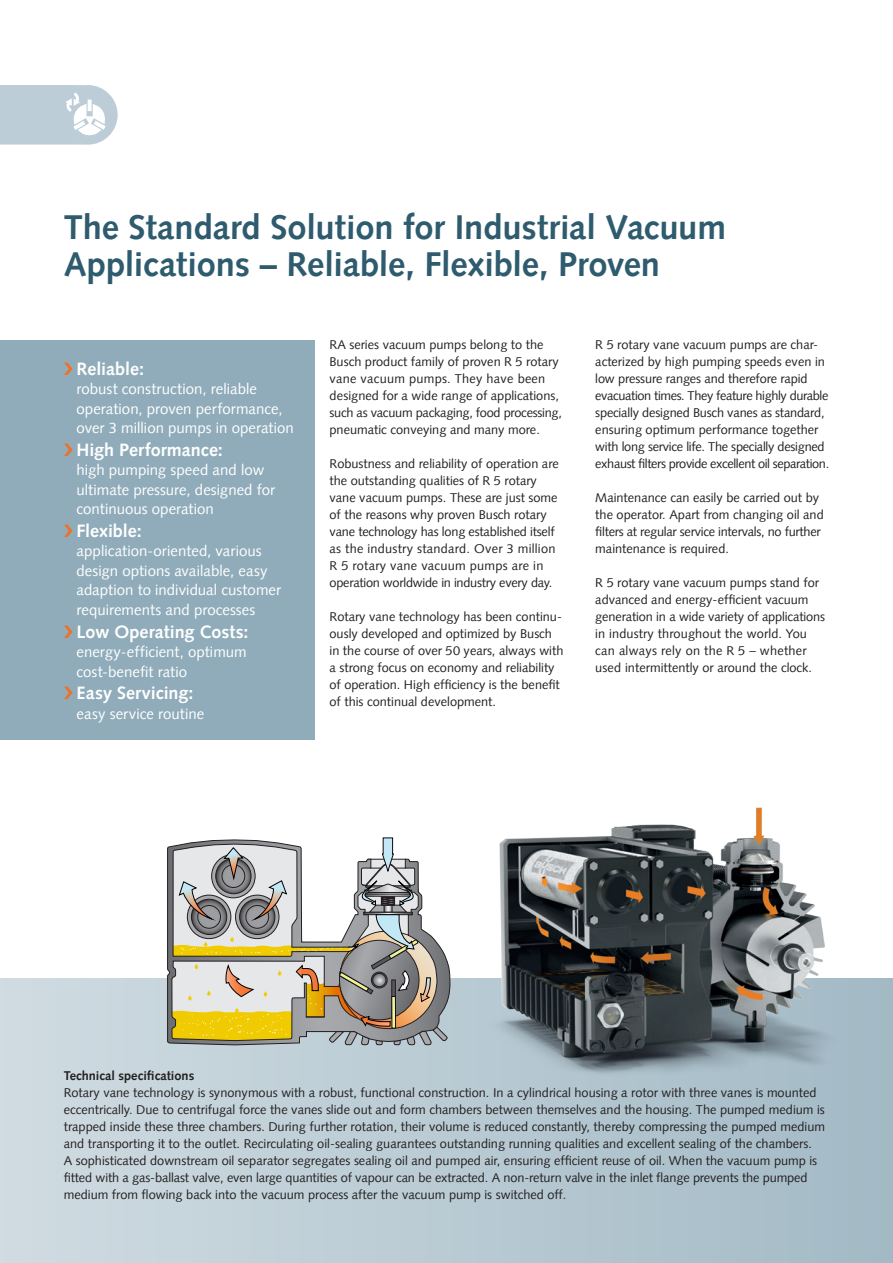
<style>
.page{position:relative;width:893px;height:1263px;background:#fff}
.page>*{position:absolute;margin:0;border:0;box-sizing:border-box;transform-origin:0 0}
.t1{font:700 34.5px/37.5px "Syntax LT";letter-spacing:-.005em;color:#2e5b6e}
.t2{font:700 18px "Syntax LT";color:#fff}
.t3{font:15px/19.5px "Syntax LT";color:#fff}
.t4{font:12.75px/17px "Syntax LT";color:#231f20}
.t5{font:700 12.75px "Syntax LT";color:#231f20}
</style>
<div class="page">
<svg style="left:0;top:85px;width:118px;height:60px"></svg>
<div style="left:0;top:978px;width:893px;height:285px;background:linear-gradient(to right,#d0dce2,#a2bac5)"></div>
<svg style="left:167px;top:846px;width:284px;height:199px"></svg>
<svg style="left:169px;top:838px;width:278px;height:216px"></svg>
<img style="left:481px;top:807px;width:402px;height:282px">
<div style="left:0;top:340px;width:315px;height:400px;background:#90acba"></div>
<h1 class="t1" style="left:64px;top:208px;width:664px">The Standard Solution for Industrial Vacuum<br>Applications – Reliable, Flexible, Proven</h1>
<h2 class="t2" style="left:77px;top:358px;width:69px">Reliable:</h2>
<p class="t3" style="left:77px;top:380px;width:219px">robust construction, reliable operation, proven performance, over 3 million pumps in operation</p>
<h2 class="t2" style="left:77px;top:439px;width:148px">High Performance:</h2>
<p class="t3" style="left:77px;top:461px;width:200px">high pumping speed and low ultimate pressure, designed for continuous operation</p>
<h2 class="t2" style="left:77px;top:520px;width:67px">Flexible:</h2>
<p class="t3" style="left:77px;top:542px;width:206px">application-oriented, various design options available, easy adaption to individual customer requirements and processes</p>
<h2 class="t2" style="left:77px;top:621px;width:174px">Low Operating Costs:</h2>
<p class="t3" style="left:77px;top:642px;width:172px">energy-efficient, optimum cost-benefit ratio</p>
<h2 class="t2" style="left:77px;top:682px;width:118px">Easy Servicing:</h2>
<p class="t3" style="left:77px;top:704px;width:129px">easy service routine</p>
<p class="t4" style="left:330px;top:336px;width:234px">RA series vacuum pumps belong to the Busch product family of proven R 5 rotary vane vacuum pumps. They have been designed for a wide range of applications, such as vacuum packaging, food processing, pneumatic conveying and many more.</p>
<p class="t4" style="left:330px;top:455px;width:231px">Robustness and reliability of operation are the outstanding qualities of R 5 rotary vane vacuum pumps. These are just some of the reasons why proven Busch rotary vane technology has long established itself as the industry standard. Over 3 million R 5 rotary vane vacuum pumps are in operation worldwide in industry every day.</p>
<p class="t4" style="left:330px;top:608px;width:235px">Rotary vane technology has been continu&shy;ously developed and optimized by Busch in the course of over 50 years, always with a strong focus on economy and reliability of operation. High efficiency is the benefit of this continual development.</p>
<p class="t4" style="left:595px;top:336px;width:235px">R 5 rotary vane vacuum pumps are char&shy;acterized by high pumping speeds even in low pressure ranges and therefore rapid evacuation times. They feature highly durable specially designed Busch vanes as standard, ensuring optimum performance together with long service life. The specially designed exhaust filters provide excellent oil separation.</p>
<p class="t4" style="left:595px;top:489px;width:230px">Maintenance can easily be carried out by the operator. Apart from changing oil and filters at regular service intervals, no further maintenance is required.</p>
<p class="t4" style="left:595px;top:574px;width:231px">R 5 rotary vane vacuum pumps stand for advanced and energy-efficient vacuum generation in a wide variety of applications in industry throughout the world. You can always rely on the R 5 – whether used intermittently or around the clock.</p>
<p class="t5" style="left:64px;top:1068px;width:132px">Technical specifications</p>
<p class="t4" style="left:64px;top:1084px;width:763px">Rotary vane technology is synonymous with a robust, functional construction. In a cylindrical housing a rotor with three vanes is mounted eccentrically. Due to centrifugal force the vanes slide out and form chambers between themselves and the housing. The pumped medium is trapped inside these three chambers. During further rotation, their volume is reduced constantly, thereby compressing the pumped medium and transporting it to the outlet. Recirculating oil-sealing guarantees outstanding running qualities and excellent sealing of the chambers.<br>A sophisticated downstream oil separator segregates sealing oil and pumped air, ensuring efficient reuse of oil. When the vacuum pump is fitted with a gas-ballast valve, even large quantities of vapour can be extracted. A non-return valve in the inlet flange prevents the pumped medium from flowing back into the vacuum process after the vacuum pump is switched off.</p>
</div>
